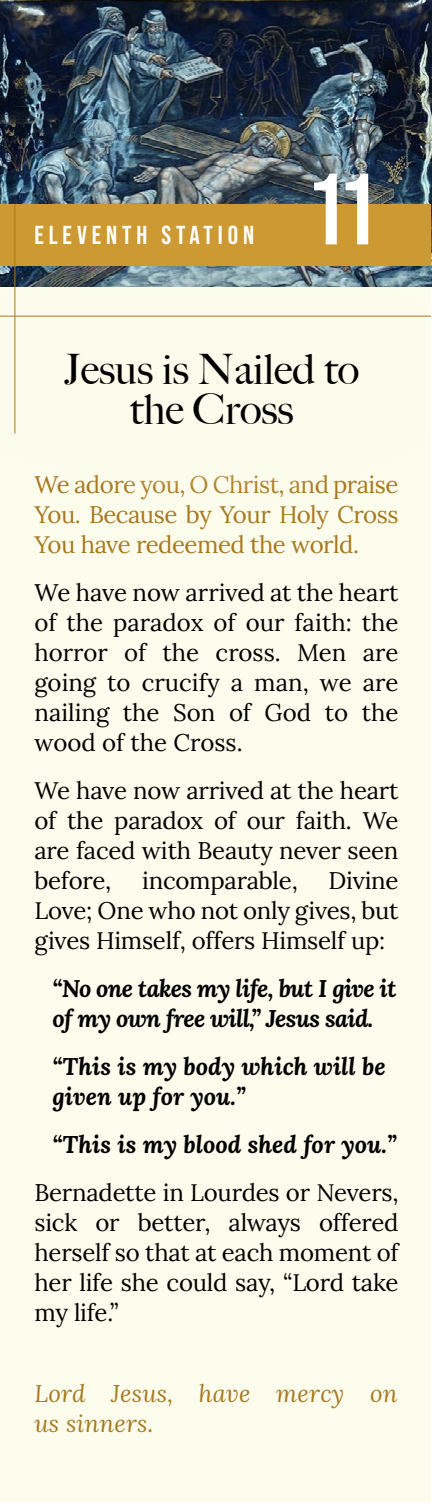
<style>
.page{position:relative;width:432px;height:1503px;background:#fff}
.page>*{position:absolute;margin:0;border:0;box-sizing:border-box;transform-origin:0 0}
.t1{font:700 101px "Bebas Neue Pro";color:#fff}
.t2{font:500 42px/40px "Big Caslon";color:#000;text-align:center}
.t3{font:700 26px "Bebas Neue Pro";letter-spacing:.19em;color:#fff}
.t4{font:24px/30px "Lora";letter-spacing:-.01em;color:#000;text-align:justify}
.t5{font:24px/30px "Lora";letter-spacing:-.02em;color:#a8781e;text-align:justify}
.t6{font:italic 700 24px/30px "Lora";color:#000}
.t7{font:italic 700 24px/30px "Lora";letter-spacing:-.03em;color:#000}
.t8{font:italic 24px/30px "Lora";letter-spacing:.01em;color:#a8781e}
</style>
<div class="page">
<div style="left:0;top:0;width:431px;height:1503px;background:#fcfded"></div>
<div style="left:0;top:270px;width:432px;height:241px;background:#fcfced"></div>
<img style="left:0;top:0;width:432px;height:287px">
<div style="left:0;top:204px;width:431px;height:62px;background:#c93"></div>
<hr style="left:0;top:316px;width:431px;height:1px;background:#a8781e">
<hr style="left:14px;top:204px;width:1px;height:229px;background:#a8781e">
<p class="t3" style="left:34px;top:220px;width:221px">ELEVENTH STATION</p>
<h1 class="t1" style="left:312px;top:152px;width:62px">11</h1>
<h2 class="t2" style="left:64px;top:348px;width:297px">Jesus is Nailed to the Cross</h2>
<p class="t5" style="left:34px;top:468px;width:366px">We adore you, O Christ, and praise You. Because by Your Holy Cross You have redeemed the world.</p>
<p class="t4" style="left:34px;top:576px;width:366px">We have now arrived at the heart of the paradox of our faith: the horror of the cross. Men are going to crucify a man, we are nailing the Son of God to the wood of the Cross.</p>
<p class="t4" style="left:34px;top:774px;width:366px">We have now arrived at the heart of the paradox of our faith. We are faced with Beauty never seen before,</p>
<p class="t4" style="left:142px;top:864px;width:157px">incomparable,</p>
<p class="t4" style="left:34px;top:864px;width:366px;text-indent:294px">Divine Love; One who not only gives, but gives Himself, offers Himself up:</p>
<p class="t7" style="left:52px;top:972px;width:346px">“No one takes my life, but I give it of my own free will,” Jesus said.</p>
<p class="t6" style="left:52px;top:1050px;width:335px">“This is my body which will be given up for you.”</p>
<p class="t6" style="left:52px;top:1128px;width:346px">“This is my blood shed for you.”</p>
<p class="t4" style="left:34px;top:1176px;width:366px">Bernadette in Lourdes or Nevers, sick or better, always offered herself so that at each moment of her life she could say, “Lord take my life.”</p>
<p class="t8" style="left:34px;top:1378px;width:365px">Lord Jesus, have mercy on us sinners.</p>
</div>
